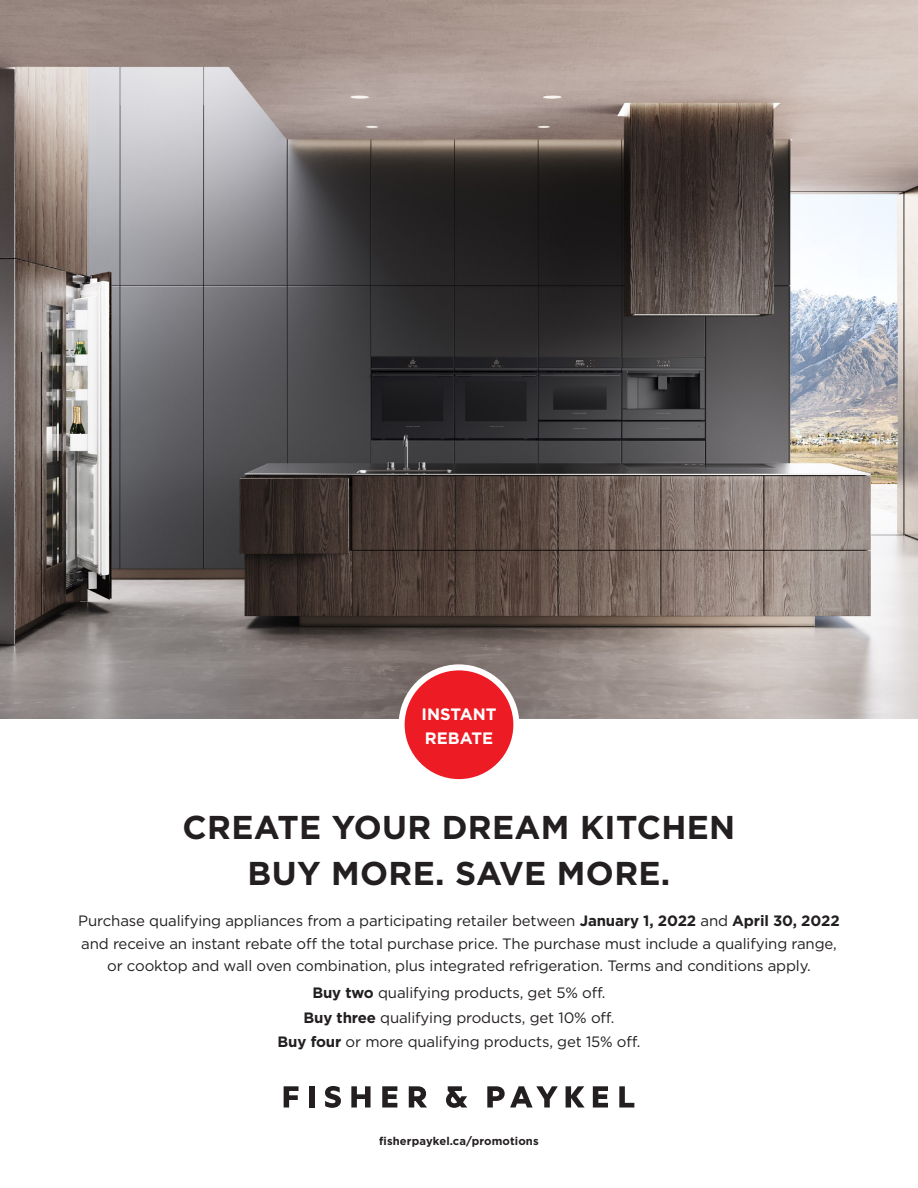
<style>
.page{position:relative;width:918px;height:1188px;background:#fff}
.page>*{position:absolute;margin:0;border:0;box-sizing:border-box;transform-origin:0 0}
.t1{font:700 33px "Gotham";letter-spacing:.01em;color:#231f20}
.t2{font:700 16.5px/23.9px "Gotham";color:#fff}
.t3{font:15px/22.5px "Gotham";letter-spacing:-.01em;color:#231f20;text-align:center}
.t4{font:700 11.25px "Gotham";letter-spacing:.01em;color:#231f20}
.s1{font-weight:700}
</style>
<div class="page">
<img style="left:0;top:0;width:918px;height:719px">
<div style="left:402px;top:667px;width:114px;height:115px;background:#ed1c24;border-radius:50%"></div>
<div style="left:399px;top:664px;width:120px;height:121px;border:6px solid #fff;border-radius:50%"></div>
<svg style="left:284px;top:1086px;width:15px;height:22px"></svg>
<div style="left:309px;top:1086px;width:6px;height:22px;background:#231f20"></div>
<svg style="left:325px;top:1086px;width:16px;height:22px"></svg>
<svg style="left:351px;top:1086px;width:20px;height:22px"></svg>
<svg style="left:382px;top:1086px;width:15px;height:22px"></svg>
<svg style="left:409px;top:1086px;width:18px;height:22px"></svg>
<svg style="left:446px;top:1086px;width:21px;height:22px"></svg>
<svg style="left:487px;top:1086px;width:71px;height:22px"></svg>
<svg style="left:566px;top:1086px;width:19px;height:22px"></svg>
<svg style="left:593px;top:1086px;width:15px;height:22px"></svg>
<svg style="left:619px;top:1086px;width:15px;height:22px"></svg>
<p class="t2" style="left:422px;top:702px;width:76px">INSTANT<br>REBATE</p>
<p class="t1" style="left:183px;top:806px;width:554px">CREATE YOUR DREAM KITCHEN</p>
<p class="t1" style="left:248px;top:851px;width:424px">BUY MORE. SAVE MORE.</p>
<p class="t3" style="left:78px;top:909px;width:763px">Purchase qualifying appliances from a participating retailer between <span class="s1">January 1, 2022</span> and <span class="s1">April 30, 2022 </span>and receive an instant rebate off the total purchase price. The purchase must include a qualifying range, or cooktop and wall oven combination, plus integrated refrigeration. Terms and conditions apply.</p>
<p class="t3" style="left:312px;top:981px;width:295px"><span class="s1">Buy two</span> qualifying products, get 5% off.</p>
<p class="t3" style="left:304px;top:1006px;width:312px"><span class="s1">Buy three</span> qualifying products, get 10% off.</p>
<p class="t3" style="left:278px;top:1030px;width:364px"><span class="s1">Buy four</span> or more qualifying products, get 15% off.</p>
<p class="t4" style="left:379px;top:1133px;width:161px">fisherpaykel.ca/promotions</p>
</div>
